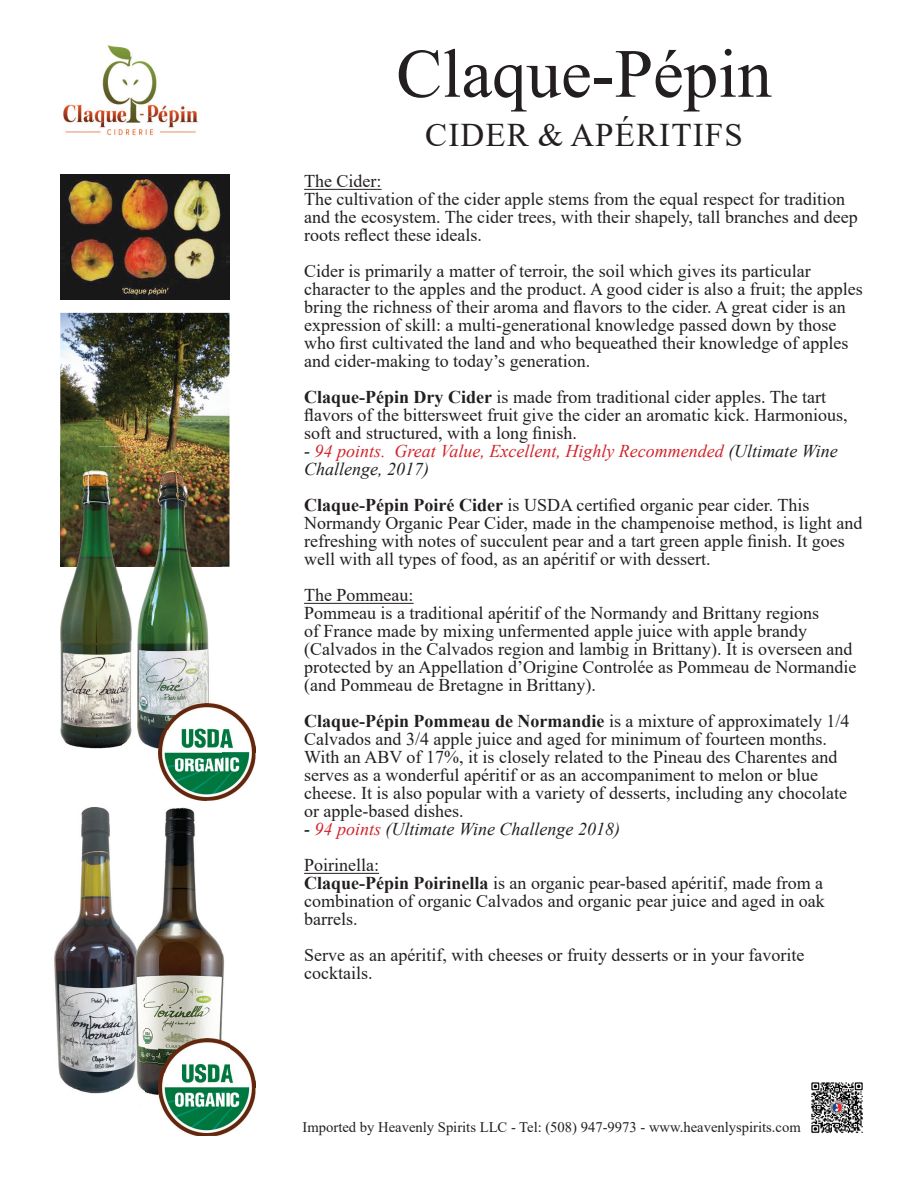
<style>
.page{position:relative;width:918px;height:1188px;background:#fff}
.page>*{position:absolute;margin:0;border:0;box-sizing:border-box;transform-origin:0 0}
.t1{font:69px "Times New Roman";color:#231f20}
.t2{font:33px "Times New Roman";letter-spacing:.035em;color:#231f20}
.t3{font:18px/18px "Times New Roman";color:#231f20}
.t4{font:italic 18px/18px "Times New Roman";color:#d1232a}
.t5{font:italic 18px/36px "Times New Roman";color:#231f20}
.t6{font:14.7px "Times New Roman";color:#231f20}
.s1{font-weight:700}
.s2{color:#231f20}
.s3{color:#000}
.s4{color:#d1232a}
.s5{font-style:normal}
</style>
<div class="page">
<hr style="left:304px;top:189px;width:78px;height:1px;background:#231f20">
<hr style="left:304px;top:603px;width:110px;height:1px;background:#231f20">
<hr style="left:304px;top:873px;width:75px;height:1px;background:#231f20">
<img style="left:63px;top:45px;width:135px;height:91px">
<img style="left:60px;top:313px;width:169px;height:254px">
<img style="left:60px;top:567px;width:62px;height:182px">
<img style="left:60px;top:447px;width:77px;height:40px">
<img style="left:60px;top:487px;width:62px;height:80px">
<img style="left:60px;top:175px;width:169px;height:125px">
<img style="left:81px;top:807px;width:29px;height:40px">
<img style="left:54px;top:847px;width:67px;height:209px">
<img style="left:58px;top:1056px;width:100px;height:39px">
<img style="left:137px;top:464px;width:85px;height:246px">
<img style="left:137px;top:710px;width:21px;height:39px">
<img style="left:122px;top:464px;width:15px;height:281px">
<img style="left:222px;top:705px;width:33px;height:47px">
<img style="left:158px;top:758px;width:49px;height:43px">
<img style="left:207px;top:752px;width:48px;height:49px">
<img style="left:158px;top:704px;width:64px;height:54px">
<img style="left:145px;top:807px;width:80px;height:250px">
<img style="left:121px;top:929px;width:24px;height:166px">
<img style="left:229px;top:1043px;width:26px;height:44px">
<img style="left:162px;top:1108px;width:45px;height:28px">
<img style="left:207px;top:1087px;width:48px;height:49px">
<img style="left:158px;top:1039px;width:71px;height:69px">
<img style="left:811px;top:1082px;width:52px;height:52px">
<h1 class="t1" style="left:396px;top:25px;width:377px">Claque-Pépin</h1>
<h2 class="t2" style="left:425px;top:111px;width:319px">CIDER &amp; APÉRITIFS</h2>
<p class="t3" style="left:304px;top:172px;width:555px">The Cider:<br>The cultivation of the cider apple stems from the equal respect for tradition and the ecosystem. The cider trees, with their shapely, tall branches and deep roots reflect these ideals.</p>
<p class="t3" style="left:304px;top:262px;width:560px">Cider is primarily a matter of terroir, the soil which gives its particular character to the apples and the product. A good cider is also a fruit; the apples bring the richness of their aroma and flavors to the cider. A great cider is an expression of skill: a multi-generational knowledge passed down by those who first cultivated the land and who bequeathed their knowledge of apples and cider-making to today’s generation.</p>
<p class="t3" style="left:304px;top:388px;width:545px"><span class="s1">Claque-Pépin Dry Cider</span> is made from traditional cider apples. The tart flavors of the bittersweet fruit give the cider an aromatic kick. Harmonious, soft and structured, with a long finish.</p>
<p class="t4" style="left:304px;top:442px;width:535px"><span class="s2">-</span> 94 points. Great Value, Excellent, Highly Recommended <span class="s2">(Ultimate Wine<br>Challenge, 2017)</span></p>
<p class="t3" style="left:304px;top:496px;width:560px"><span class="s1">Claque-Pépin Poiré Cider</span> is USDA certified organic pear cider. This Normandy Organic Pear Cider, made in the champenoise method, is light and refreshing with notes of succulent pear and a tart green apple finish. It goes well with all types of food, as an apéritif or with dessert.</p>
<p class="t3" style="left:304px;top:586px;width:554px">The Pommeau:<br>Pommeau is a traditional apéritif of the Normandy and Brittany regions<br>of France made by mixing unfermented apple juice with apple brandy (Calvados in the Calvados region and lambig in Brittany). It is overseen and protected by an Appellation d’Origine Controlée as Pommeau de Normandie (and Pommeau de Bretagne in Brittany).</p>
<p class="t3" style="left:304px;top:712px;width:547px"><span class="s1">Claque-Pépin Pommeau de Normandie</span> is a mixture of approximately 1/4<br>Calvados and 3/4 apple juice and aged for minimum of fourteen months.<br>With an ABV of 17%, it is closely related to the Pineau des Charentes and serves as a wonderful apéritif or as an accompaniment to melon or blue cheese. It is also popular with a variety of desserts, including any chocolate or apple-based dishes.</p>
<p class="t5" style="left:304px;top:811px;width:317px"><span class="s3">-</span> <span class="s4">94 points</span> (Ultimate Wine Challenge 2018)<br><span class="s5">Poirinella:</span></p>
<p class="t3" style="left:304px;top:874px;width:522px;text-align:justify"><span class="s1">Claque-Pépin Poirinella</span> is an organic pear-based apéritif, made from a combination of organic Calvados and organic pear juice and aged in oak barrels.</p>
<p class="t3" style="left:304px;top:946px;width:502px">Serve as an apéritif, with cheeses or fruity desserts or in your favorite cocktails.</p>
<p class="t6" style="left:303px;top:1116px;width:500px">Imported by Heavenly Spirits LLC - Tel: (508) 947-9973 - www.heavenlyspirits.com</p>
</div>
